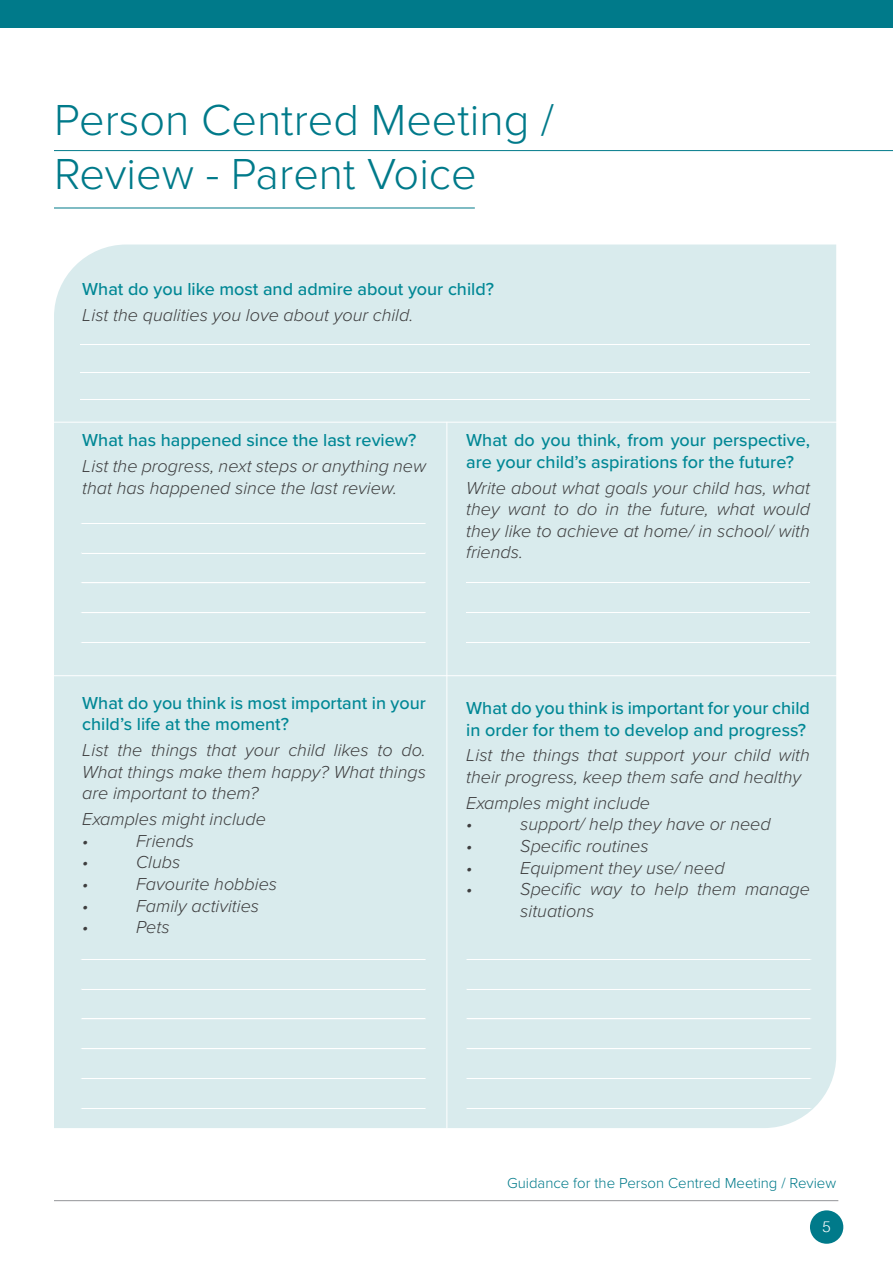
<style>
.page{position:relative;width:893px;height:1263px;background:#fff}
.page>*{position:absolute;margin:0;border:0;box-sizing:border-box;transform-origin:0 0}
.t1{font:300 45px/54px "Proxima Nova";color:#007a8a}
.t2{font:italic 300 18px/21.6px "Proxima Nova";color:#3e3e3f}
.t3{font:500 18px/21.6px "Proxima Nova";color:#008795}
.t4{font:300 15px "Proxima Nova";color:#007a8a}
.t5{font:300 15px "Helvetica";color:#fff}
</style>
<div class="page">
<div style="left:810px;top:1210px;width:33px;height:34px;background:#007a8a;border-radius:50%"></div>
<div style="left:0;top:0;width:893px;height:28px;background:#007a8a"></div>
<hr style="left:54px;top:1200px;width:784px;height:1px;background:#939598">
<hr style="left:54px;top:150px;width:839px;height:1px;background:#007a8a">
<hr style="left:54px;top:208px;width:421px;height:1px;background:#007a8a">
<div style="left:54px;top:244px;width:782px;height:884px;background:#d9ebed"></div>
<hr style="left:54px;top:422px;width:839px;height:1px;background:#fff">
<hr style="left:54px;top:675px;width:839px;height:1px;background:#fff">
<hr style="left:446px;top:422px;width:1px;height:706px;background:#fff">
<hr style="left:82px;top:959px;width:342px;height:1px;background:#fff">
<hr style="left:468px;top:959px;width:342px;height:1px;background:#fff">
<hr style="left:82px;top:989px;width:342px;height:1px;background:#fff">
<hr style="left:468px;top:989px;width:342px;height:1px;background:#fff">
<hr style="left:82px;top:523px;width:342px;height:1px;background:#fff">
<hr style="left:81px;top:344px;width:729px;height:1px;background:#fff">
<hr style="left:81px;top:372px;width:729px;height:1px;background:#fff">
<hr style="left:81px;top:400px;width:729px;height:1px;background:#fff">
<hr style="left:82px;top:1019px;width:342px;height:1px;background:#fff">
<hr style="left:468px;top:1019px;width:342px;height:1px;background:#fff">
<hr style="left:82px;top:553px;width:342px;height:1px;background:#fff">
<hr style="left:82px;top:1048px;width:342px;height:1px;background:#fff">
<hr style="left:468px;top:1048px;width:342px;height:1px;background:#fff">
<hr style="left:82px;top:583px;width:342px;height:1px;background:#fff">
<hr style="left:82px;top:1078px;width:342px;height:1px;background:#fff">
<hr style="left:468px;top:1078px;width:342px;height:1px;background:#fff">
<hr style="left:466px;top:583px;width:344px;height:1px;background:#fff">
<hr style="left:82px;top:612px;width:342px;height:1px;background:#fff">
<hr style="left:82px;top:1108px;width:342px;height:1px;background:#fff">
<hr style="left:468px;top:1108px;width:342px;height:1px;background:#fff">
<hr style="left:466px;top:612px;width:344px;height:1px;background:#fff">
<hr style="left:82px;top:642px;width:342px;height:1px;background:#fff">
<hr style="left:466px;top:642px;width:344px;height:1px;background:#fff">
<h1 class="t1" style="left:54px;top:91px;width:501px">Person Centred Meeting /<br>Review - Parent Voice</h1>
<p class="t3" style="left:82px;top:277px;width:413px">What do you like most and admire about your child?</p>
<p class="t2" style="left:82px;top:303px;width:333px">List the qualities you love about your child.</p>
<p class="t3" style="left:82px;top:429px;width:336px">What has happened since the last review?</p>
<p class="t2" style="left:82px;top:454px;width:345px">List the progress, next steps or anything new that has happened since the last review.</p>
<p class="t3" style="left:466px;top:429px;width:345px">What do you think, from your perspective, are your child’s aspirations for the future?</p>
<p class="t2" style="left:466px;top:476px;width:345px;text-align:justify">Write about what goals your child has, what they want to do in the future, what would they like to achieve at home/ in school/ with friends.</p>
<p class="t3" style="left:82px;top:691px;width:345px">What do you think is most important in your child’s life at the moment?</p>
<p class="t2" style="left:82px;top:738px;width:345px;text-align:justify">List the things that your child likes to do.<br>What things make them happy? What things are important to them?</p>
<p class="t2" style="left:82px;top:807px;width:185px">Examples might include •</p>
<p class="t2" style="left:136px;top:829px;width:59px">Friends</p>
<p class="t2" style="left:82px;top:850px;width:8px">•</p>
<p class="t2" style="left:136px;top:850px;width:46px">Clubs</p>
<p class="t2" style="left:82px;top:872px;width:8px">•</p>
<p class="t2" style="left:136px;top:872px;width:142px">Favourite hobbies</p>
<p class="t2" style="left:82px;top:894px;width:8px">•</p>
<p class="t2" style="left:136px;top:894px;width:125px">Family activities</p>
<p class="t2" style="left:82px;top:915px;width:8px">•</p>
<p class="t2" style="left:136px;top:915px;width:35px">Pets</p>
<p class="t3" style="left:466px;top:696px;width:345px">What do you think is important for your child in order for them to develop and progress?</p>
<p class="t2" style="left:466px;top:743px;width:345px">List the things that support your child with their progress, keep them safe and healthy</p>
<p class="t2" style="left:466px;top:791px;width:185px">Examples might include •</p>
<p class="t2" style="left:520px;top:813px;width:252px">support/ help they have or need</p>
<p class="t2" style="left:466px;top:834px;width:8px">•</p>
<p class="t2" style="left:520px;top:834px;width:130px">Specific routines</p>
<p class="t2" style="left:466px;top:856px;width:8px">•</p>
<p class="t2" style="left:520px;top:856px;width:206px">Equipment they use/ need</p>
<p class="t2" style="left:466px;top:877px;width:8px">•</p>
<p class="t2" style="left:520px;top:877px;width:291px">Specific way to help them manage situations</p>
<p class="t4" style="left:507px;top:1172px;width:331px">Guidance for the Person Centred Meeting / Review</p>
<p class="t5" style="left:822px;top:1214px;width:10px">5</p>
</div>
